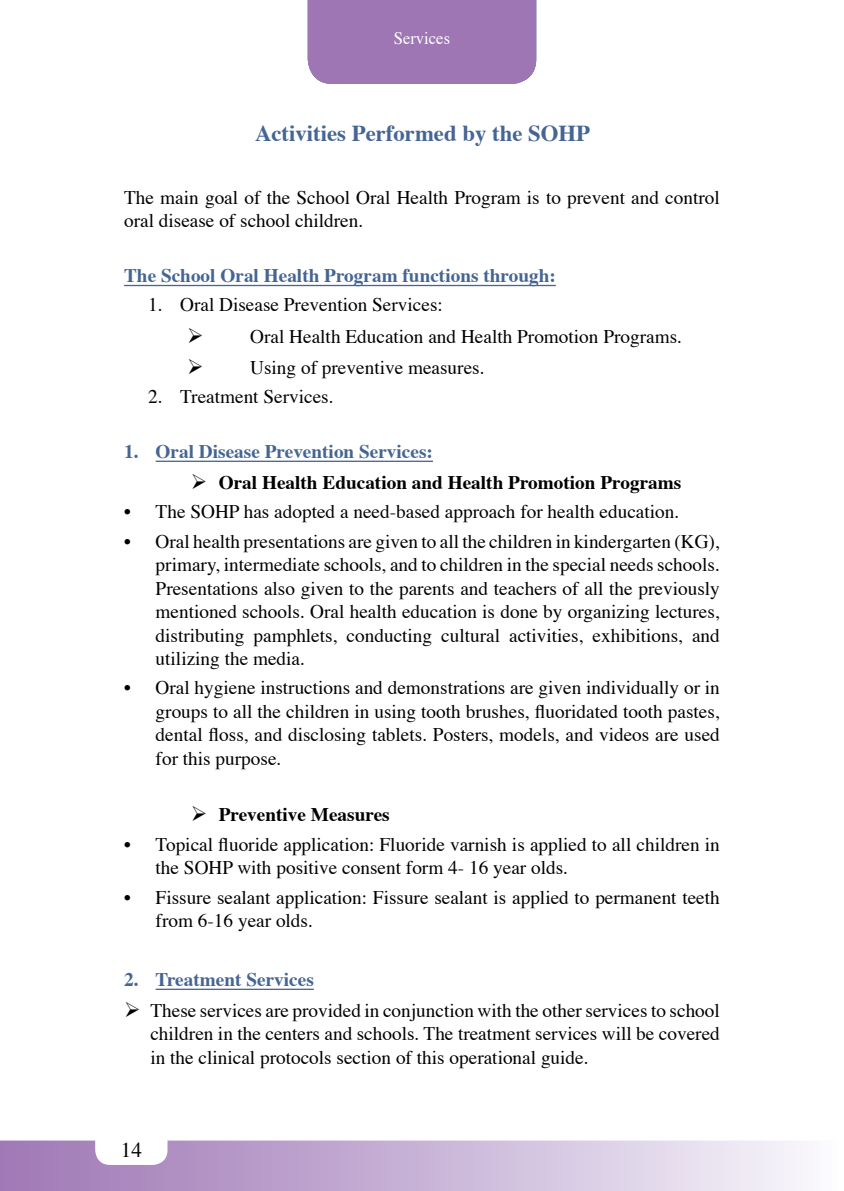
<style>
.page{position:relative;width:844px;height:1191px;background:#fff}
.page>*{position:absolute;margin:0;border:0;box-sizing:border-box;transform-origin:0 0}
.t1{font:700 22.75px "Times";color:#456593}
.t2{font:21px "Times";color:#000}
.t3{font:19.25px/23.4px "Times";color:#000}
.t4{font:700 19.25px "Times";color:#456593}
.t5{font:700 19.25px "Times";color:#000}
.t6{font:17.5px "Times";color:#fff;scale:.95 1}
</style>
<div class="page">
<svg style="left:0;top:1140px;width:804px;height:51px;background:#c9b5d7"></svg>
<div style="left:95px;top:1107px;width:72px;height:58px;background:#fff;border-radius:15px"></div>
<hr style="left:124px;top:285px;width:431px;height:1px;background:#456593">
<hr style="left:156px;top:460px;width:277px;height:2px;background:#456593">
<hr style="left:156px;top:988px;width:158px;height:2px;background:#456593">
<div style="left:308px;top:0;width:228px;height:84px;background:#9e76b4"></div>
<p class="t6" style="left:393px;top:22px;width:61px">Services</p>
<p class="t1" style="left:255px;top:112px;width:336px">Activities Performed by the SOHP</p>
<p class="t3" style="left:124px;top:184px;width:597px">The main goal of the School Oral Health Program is to prevent and control oral disease of school children.</p>
<p class="t4" style="left:124px;top:257px;width:433px">The School Oral Health Program functions through:</p>
<p class="t3" style="left:148px;top:291px;width:296px">1. Oral Disease Prevention Services:</p>
<p class="t3" style="left:187px;top:323px;width:496px">➢ Oral Health Education and Health Promotion Programs.</p>
<p class="t3" style="left:187px;top:354px;width:299px">➢ Using of preventive measures.</p>
<p class="t3" style="left:148px;top:383px;width:187px">2. Treatment Services.</p>
<p class="t4" style="left:124px;top:433px;width:310px">1. Oral Disease Prevention Services:</p>
<p class="t5" style="left:191px;top:464px;width:492px">➢ Oral Health Education and Health Promotion Programs</p>
<p class="t3" style="left:124px;top:498px;width:556px">• The SOHP has adopted a need-based approach for health education.</p>
<p class="t3" style="left:156px;top:528px;width:565px;text-align:justify;text-indent:-31px">• Oral health presentations are given to all the children in kindergarten (KG), primary, intermediate schools, and to children in the special needs schools.<br>Presentations also given to the parents and teachers of all the previously mentioned schools. Oral health education is done by organizing lectures, distributing pamphlets, conducting cultural activities, exhibitions, and utilizing the media.</p>
<p class="t3" style="left:156px;top:674px;width:565px;text-align:justify;text-indent:-31px">• Oral hygiene instructions and demonstrations are given individually or in groups to all the children in using tooth brushes, fluoridated tooth pastes, dental floss, and disclosing tablets. Posters, models, and videos are used for this purpose.</p>
<p class="t5" style="left:191px;top:796px;width:200px">➢ Preventive Measures</p>
<p class="t3" style="left:156px;top:831px;width:565px;text-indent:-31px">• Topical fluoride application: Fluoride varnish is applied to all children in the SOHP with positive consent form 4- 16 year olds.</p>
<p class="t3" style="left:156px;top:883px;width:565px;text-indent:-31px">• Fissure sealant application: Fissure sealant is applied to permanent teeth from 6-16 year olds.</p>
<p class="t4" style="left:124px;top:961px;width:191px">2. Treatment Services</p>
<p class="t3" style="left:150px;top:997px;width:571px;text-align:justify;text-indent:-26px">➢ These services are provided in conjunction with the other services to school children in the centers and schools. The treatment services will be covered in the clinical protocols section of this operational guide.</p>
<p class="t2" style="left:121px;top:1130px;width:22px">14</p>
</div>
